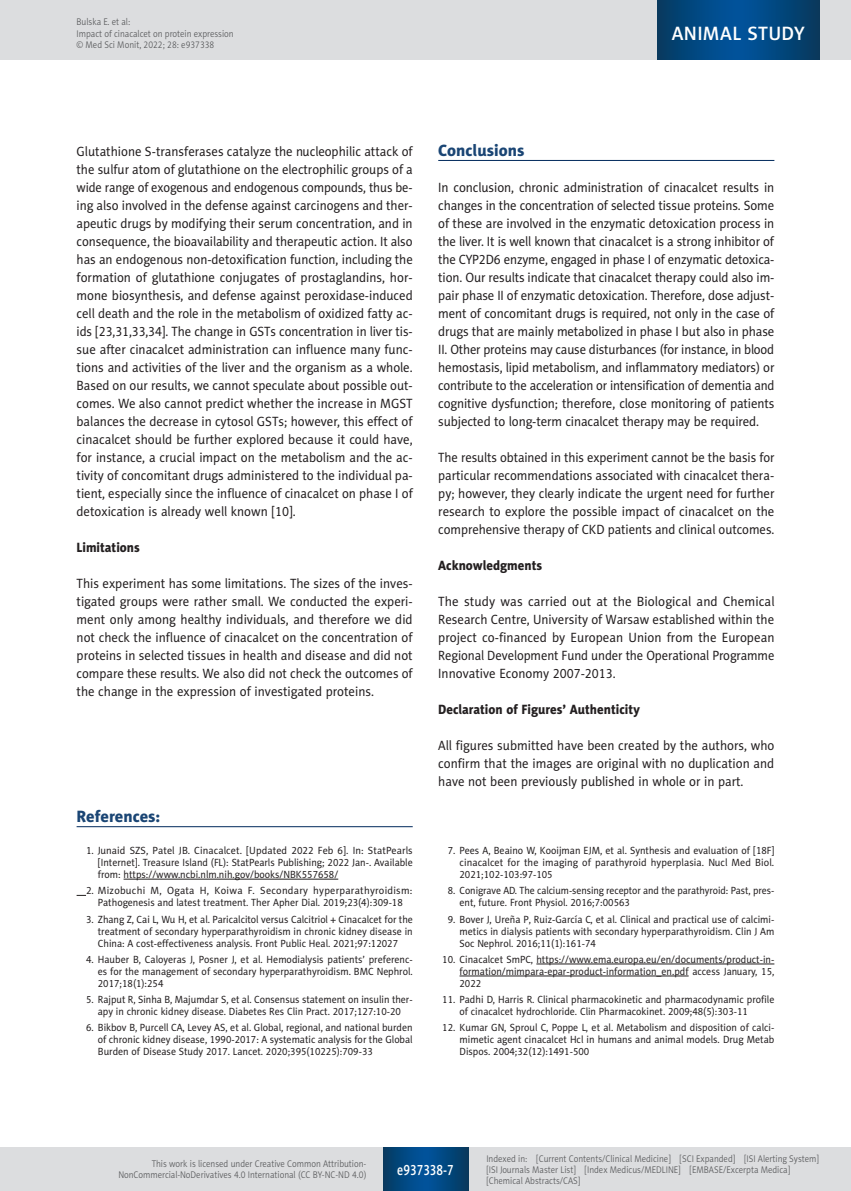
<style>
.page{position:relative;width:851px;height:1191px;background:#fff}
.page>*{position:absolute;margin:0;border:0;box-sizing:border-box;transform-origin:0 0}
.t1{font:19.5px "Naomi Sans EFN Medium";letter-spacing:.015em;color:#fff}
.MSM_Headline_1{font:16.5px "Naomi Sans EFN Heavy";color:#1a4574}
.MSM_Referencje_Tytul{font:16.5px "Naomi Sans EFN Heavy";color:#1a4574}
.t2{font:15px "Naomi Sans EFN Medium";color:#fff;scale:.8 1}
.MSM_Body{font:13.5px/18px "Naomi Sans EFN";color:#231f20;text-align:justify;scale:.95 1}
.MSM_Body-2{font:13.5px/18px "Naomi Sans EFN";color:#231f20;text-align:justify;scale:.94 1}
.MSM_Body-3{font:13.5px/18px "Naomi Sans EFN";color:#231f20;text-align:justify;scale:.96 1}
.MSM_Headline_2{font:13.5px "Naomi Sans EFN Heavy";color:#231f20;scale:.95 1}
.MSM_Referencje_punkt{font:10.5px/12px "Naomi Sans EFN";color:#231f20;text-align:justify;scale:.95 1}
.MSM_Referencje_punkt-2{font:10.5px/12px "Naomi Sans EFN";color:#231f20;text-align:justify}
.MSM_Referencje_punkt-3{font:10.5px/12px "Naomi Sans EFN";color:#231f20;scale:.94 1}
.t3{font:9.75px/11.2px "Naomi Sans EFN Light";color:#57585a;scale:.9 1}
</style>
<div class="page">
<hr style="left:438px;top:160px;width:336px;height:1px;background:#00295c">
<hr style="left:77px;top:826px;width:335px;height:1px;background:#00295c">
<hr style="left:123px;top:879px;width:215px;height:1px;background:#231f20">
<hr style="left:536px;top:963px;width:238px;height:1px;background:#231f20">
<hr style="left:459px;top:975px;width:229px;height:1px;background:#231f20">
<div style="left:0;top:1148px;width:850px;height:43px;background:#dcdddf"></div>
<svg style="left:383px;top:1147px;width:85px;height:43px;background:#02477e"></svg>
<div style="left:0;top:0;width:850px;height:60px;background:#dcdddf"></div>
<svg style="left:657px;top:0;width:162px;height:60px;background:#02477e"></svg>
<p class="t3" style="left:77px;top:16px;width:176px">Bulska E. et al:<br>Impact of cinacalcet on protein expression © Med Sci Monit, 2022; 28: e937338</p>
<h1 class="t1" style="left:671px;top:22px;width:134px">ANIMAL STUDY</h1>
<p class="MSM_Body" style="left:77px;top:142px;width:355px">Glutathione S-transferases catalyze the nucleophilic attack of the sulfur atom of glutathione on the electrophilic groups of a wide range of exogenous and endogenous compounds, thus be&shy;ing also involved in the defense against carcinogens and ther&shy;apeutic drugs by modifying their serum concentration, and in consequence, the bioavailability and therapeutic action. It also has an endogenous non-detoxification function, including the formation of glutathione conjugates of prostaglandins, hor&shy;mone biosynthesis, and defense against peroxidase-induced cell death and the role in the metabolism of oxidized fatty ac&shy;ids [23,31,33,34]. The change in GSTs concentration in liver tis&shy;sue after cinacalcet administration can influence many func&shy;tions and activities of the liver and the organism as a whole.<br>Based on our results, we cannot speculate about possible out&shy;comes. We also cannot predict whether the increase in MGST balances the decrease in cytosol GSTs; however, this effect of cinacalcet should be further explored because it could have, for instance, a crucial impact on the metabolism and the ac&shy;tivity of concomitant drugs administered to the individual pa&shy;tient, especially since the influence of cinacalcet on phase I of detoxication is already well known [10].</p>
<p class="MSM_Headline_2" style="left:77px;top:539px;width:68px">Limitations</p>
<p class="MSM_Body" style="left:77px;top:574px;width:355px">This experiment has some limitations. The sizes of the inves&shy;tigated groups were rather small. We conducted the experi&shy;ment only among healthy individuals, and therefore we did not check the influence of cinacalcet on the concentration of proteins in selected tissues in health and disease and did not compare these results. We also did not check the outcomes of the change in the expression of investigated proteins.</p>
<p class="MSM_Referencje_Tytul" style="left:77px;top:806px;width:85px">References:</p>
<p class="MSM_Referencje_punkt-2" style="left:98px;top:844px;width:316px;text-indent:-12px">1. Junaid SZS, Patel JB. Cinacalcet. [Updated 2022 Feb 6]. In: StatPearls [Internet]. Treasure Island (FL): StatPearls Publishing; 2022 Jan-. Available from: https://www.ncbi.nlm.nih.gov/books/NBK557658/</p>
<p class="MSM_Referencje_punkt-2" style="left:86px;top:885px;width:328px;text-align:center">2. Mizobuchi M, Ogata H, Koiwa F. Secondary hyperparathyroidism:<br>Pathogenesis and latest treatment. Ther Apher Dial. 2019;23(4):309-18</p>
<p class="MSM_Referencje_punkt" style="left:98px;top:913px;width:333px;text-indent:-12px">3. Zhang Z, Cai L, Wu H, et al. Paricalcitol versus Calcitriol + Cinacalcet for the treatment of secondary hyperparathyroidism in chronic kidney disease in China: A cost-effectiveness analysis. Front Public Heal. 2021;97:12027</p>
<p class="MSM_Referencje_punkt" style="left:98px;top:953px;width:333px;text-indent:-12px">4. Hauber B, Caloyeras J, Posner J, et al. Hemodialysis patients’ preferenc&shy;es for the management of secondary hyperparathyroidism. BMC Nephrol.<br>2017;18(1):254</p>
<p class="MSM_Referencje_punkt" style="left:86px;top:993px;width:345px;text-align:center">5. Rajput R, Sinha B, Majumdar S, et al. Consensus statement on insulin ther&shy;apy in chronic kidney disease. Diabetes Res Clin Pract. 2017;127:10-20</p>
<p class="MSM_Referencje_punkt" style="left:98px;top:1022px;width:333px;text-indent:-12px">6. Bikbov B, Purcell CA, Levey AS, et al. Global, regional, and national burden of chronic kidney disease, 1990-2017: A systematic analysis for the Global Burden of Disease Study 2017. Lancet. 2020;395(10225):709-33</p>
<p class="MSM_Headline_1" style="left:438px;top:140px;width:88px">Conclusions</p>
<p class="MSM_Body" style="left:438px;top:178px;width:355px">In conclusion, chronic administration of cinacalcet results in changes in the concentration of selected tissue proteins. Some of these are involved in the enzymatic detoxication process in the liver. It is well known that cinacalcet is a strong inhibitor of the CYP2D6 enzyme, engaged in phase I of enzymatic detoxica&shy;tion. Our results indicate that cinacalcet therapy could also im&shy;pair phase II of enzymatic detoxication. Therefore, dose adjust&shy;ment of concomitant drugs is required, not only in the case of drugs that are mainly metabolized in phase I but also in phase II. Other proteins may cause disturbances (for instance, in blood hemostasis, lipid metabolism, and inflammatory mediators) or contribute to the acceleration or intensification of dementia and cognitive dysfunction; therefore, close monitoring of patients subjected to long-term cinacalcet therapy may be required.</p>
<p class="MSM_Body-2" style="left:438px;top:448px;width:359px">The results obtained in this experiment cannot be the basis for particular recommendations associated with cinacalcet thera&shy;py; however, they clearly indicate the urgent need for further research to explore the possible impact of cinacalcet on the comprehensive therapy of CKD patients and clinical outcomes.</p>
<p class="MSM_Headline_2" style="left:438px;top:557px;width:111px">Acknowledgments</p>
<p class="MSM_Body-3" style="left:438px;top:592px;width:352px">The study was carried out at the Biological and Chemical Research Centre, University of Warsaw established within the project co-financed by European Union from the European Regional Development Fund under the Operational Programme Innovative Economy 2007-2013.</p>
<p class="MSM_Headline_2" style="left:438px;top:701px;width:214px">Declaration of Figures’ Authenticity</p>
<p class="MSM_Body" style="left:438px;top:736px;width:355px">All figures submitted have been created by the authors, who confirm that the images are original with no duplication and have not been previously published in whole or in part.</p>
<p class="MSM_Referencje_punkt" style="left:459px;top:844px;width:333px;text-indent:-12px">7. Pees A, Beaino W, Kooijman EJM, et al. Synthesis and evaluation of [18F] cinacalcet for the imaging of parathyroid hyperplasia. Nucl Med Biol.<br>2021;102-103:97-105</p>
<p class="MSM_Referencje_punkt-3" style="left:459px;top:885px;width:336px;text-indent:-12px">8. Conigrave AD. The calcium-sensing receptor and the parathyroid: Past, pres&shy;ent, future. Front Physiol. 2016;7:00563</p>
<p class="MSM_Referencje_punkt" style="left:459px;top:913px;width:333px;text-indent:-12px">9. Bover J, Ureña P, Ruiz-García C, et al. Clinical and practical use of calcimi&shy;metics in dialysis patients with secondary hyperparathyroidism. Clin J Am Soc Nephrol. 2016;11(1):161-74</p>
<p class="MSM_Referencje_punkt" style="left:459px;top:953px;width:333px;text-indent:-17px">10. Cinacalcet SmPC, https://www.ema.europa.eu/en/documents/product-in&shy;formation/mimpara-epar-product-information_en.pdf access January, 15, 2022</p>
<p class="MSM_Referencje_punkt" style="left:459px;top:993px;width:333px;text-indent:-17px">11. Padhi D, Harris R. Clinical pharmacokinetic and pharmacodynamic profile of cinacalcet hydrochloride. Clin Pharmacokinet. 2009;48(5):303-11</p>
<p class="MSM_Referencje_punkt" style="left:459px;top:1022px;width:333px;text-indent:-17px">12. Kumar GN, Sproul C, Poppe L, et al. Metabolism and disposition of calci&shy;mimetic agent cinacalcet Hcl in humans and animal models. Drug Metab Dispos. 2004;32(12):1491-500</p>
<p class="t3" style="left:118px;top:1158px;width:277px;text-align:right">This work is licensed under Creative Common Attribution-<br>NonCommercial-NoDerivatives 4.0 International (CC BY-NC-ND 4.0)</p>
<p class="t2" style="left:397px;top:1160px;width:72px">e937338-7</p>
<p class="t3" style="left:486px;top:1152px;width:371px">Indexed in: [Current Contents/Clinical Medicine] [SCI Expanded] [ISI Alerting System] [ISI Journals Master List] [Index Medicus/MEDLINE] [EMBASE/Excerpta Medica] [Chemical Abstracts/CAS]</p>
</div>
